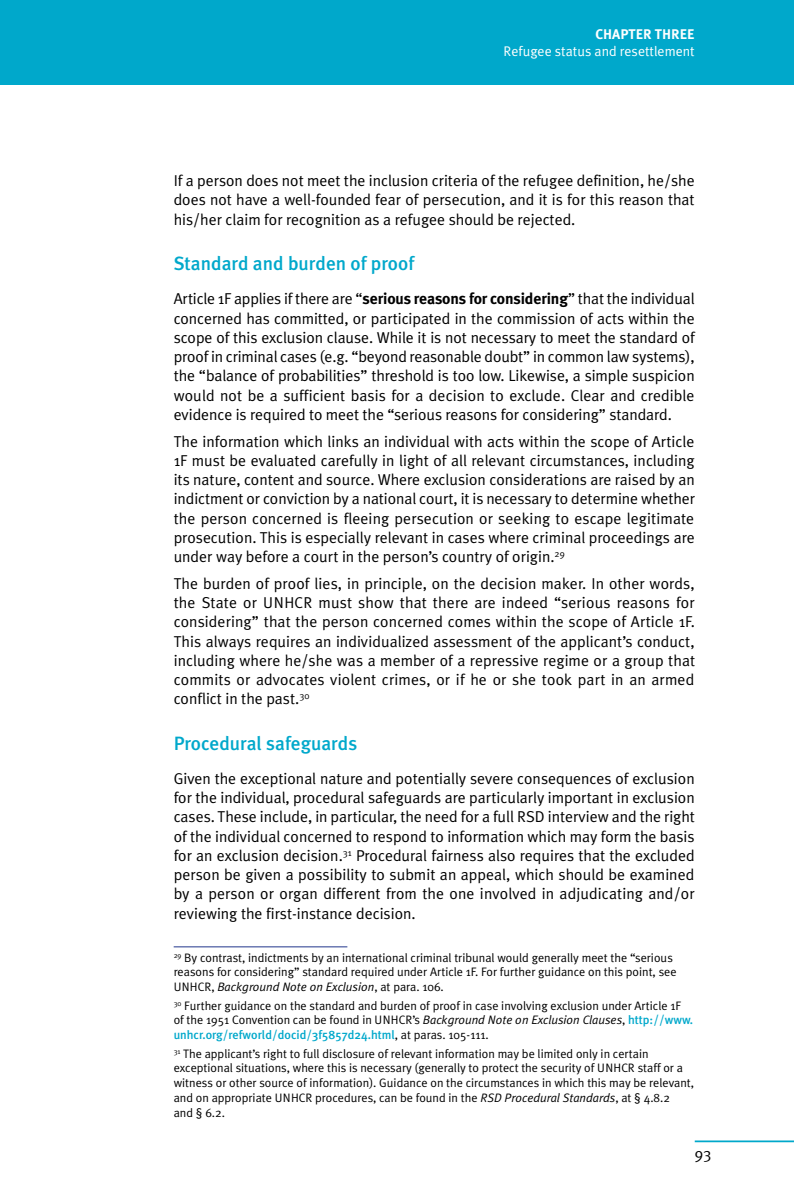
<style>
.page{position:relative;width:794px;height:1191px;background:#fff}
.page>*{position:absolute;margin:0;border:0;box-sizing:border-box;transform-origin:0 0}
.Subheading_-_ch3{font:500 19.25px "Meta Plus";color:#00a8cb}
.Body{font:15.75px/19.2px "Meta Plus Normal";color:#000;text-align:justify}
.t1{font:14px "Meta Plus Normal";color:#fff}
.t2{font:700 14px "Meta Plus";color:#fff}
.Footnotes_-_ch1{font:12.25px/14.7px "Meta Plus Normal";color:#000}
.s1{font-family:"Meta Plus";font-weight:700}
.s2{font-style:italic}
.s3{font-family:"Meta Plus";font-weight:500;color:#00a8cb}
</style>
<div class="page">
<div style="left:0;top:0;width:794px;height:84px;background:#00a8cb"></div>
<hr style="left:694px;top:1140px;width:100px;height:2px;background:#00a8cb">
<hr style="left:174px;top:946px;width:173px;height:1px;background:#21368b">
<p class="t2" style="left:595px;top:26px;width:101px">CHAPTER THREE</p>
<p class="t1" style="left:503px;top:43px;width:193px">Refugee status and resettlement</p>
<p class="Body" style="left:174px;top:171px;width:522px">If a person does not meet the inclusion criteria of the refugee definition, he/she does not have a well-founded fear of persecution, and it is for this reason that his/her claim for recognition as a refugee should be rejected.</p>
<p class="Subheading_-_ch3" style="left:174px;top:252px;width:242px">Standard and burden of proof</p>
<p class="Body" style="left:174px;top:289px;width:522px">Article 1F applies if there are “<span class="s1">serious reasons for considering</span>” that the individual concerned has committed, or participated in the commission of acts within the scope of this exclusion clause. While it is not necessary to meet the standard of proof in criminal cases (e.g. “beyond reasonable doubt” in common law systems), the “balance of probabilities” threshold is too low. Likewise, a simple suspicion would not be a sufficient basis for a decision to exclude. Clear and credible evidence is required to meet the “serious reasons for considering” standard.</p>
<p class="Body" style="left:174px;top:431px;width:523px">The information which links an individual with acts within the scope of Article 1F must be evaluated carefully in light of all relevant circumstances, including its nature, content and source. Where exclusion considerations are raised by an indictment or conviction by a national court, it is necessary to determine whether the person concerned is fleeing persecution or seeking to escape legitimate prosecution. This is especially relevant in cases where criminal proceedings are under way before a court in the person’s country of origin.<sup>29</sup></p>
<p class="Body" style="left:174px;top:573px;width:523px">The burden of proof lies, in principle, on the decision maker. In other words, the State or UNHCR must show that there are indeed “serious reasons for considering” that the person concerned comes within the scope of Article 1F.<br>This always requires an individualized assessment of the applicant’s conduct, including where he/she was a member of a repressive regime or a group that commits or advocates violent crimes, or if he or she took part in an armed conflict in the past.<sup>30</sup></p>
<p class="Subheading_-_ch3" style="left:174px;top:732px;width:185px">Procedural safeguards</p>
<p class="Body" style="left:174px;top:768px;width:523px">Given the exceptional nature and potentially severe consequences of exclusion for the individual, procedural safeguards are particularly important in exclusion cases. These include, in particular, the need for a full RSD interview and the right of the individual concerned to respond to information which may form the basis for an exclusion decision.<sup>31</sup> Procedural fairness also requires that the excluded person be given a possibility to submit an appeal, which should be examined by a person or organ different from the one involved in adjudicating and/or reviewing the first-instance decision.</p>
<p class="Footnotes_-_ch1" style="left:174px;top:949px;width:504px"><sup>29</sup> By contrast, indictments by an international criminal tribunal would generally meet the “serious reasons for considering” standard required under Article 1F. For further guidance on this point, see<br>UNHCR, <span class="s2">Background Note on Exclusion</span>, at para. 106.</p>
<p class="Footnotes_-_ch1" style="left:174px;top:998px;width:521px"><sup>30</sup> Further guidance on the standard and burden of proof in case involving exclusion under Article 1F of the 1951 Convention can be found in UNHCR’s <span class="s2">Background Note on Exclusion Clauses</span>, <span class="s3">http://www. unhcr.org/refworld/docid/3f5857d24.html</span>, at paras. 105-111.</p>
<p class="Footnotes_-_ch1" style="left:174px;top:1046px;width:522px"><sup>31</sup> The applicant’s right to full disclosure of relevant information may be limited only in certain exceptional situations, where this is necessary (generally to protect the security of UNHCR staff or a witness or other source of information). Guidance on the circumstances in which this may be relevant, and on appropriate UNHCR procedures, can be found in the <span class="s2">RSD Procedural Standards</span>, at § 4.8.2<br>and § 6.2.</p>
<p class="Body" style="left:694px;top:1144px;width:18px">93</p>
</div>
